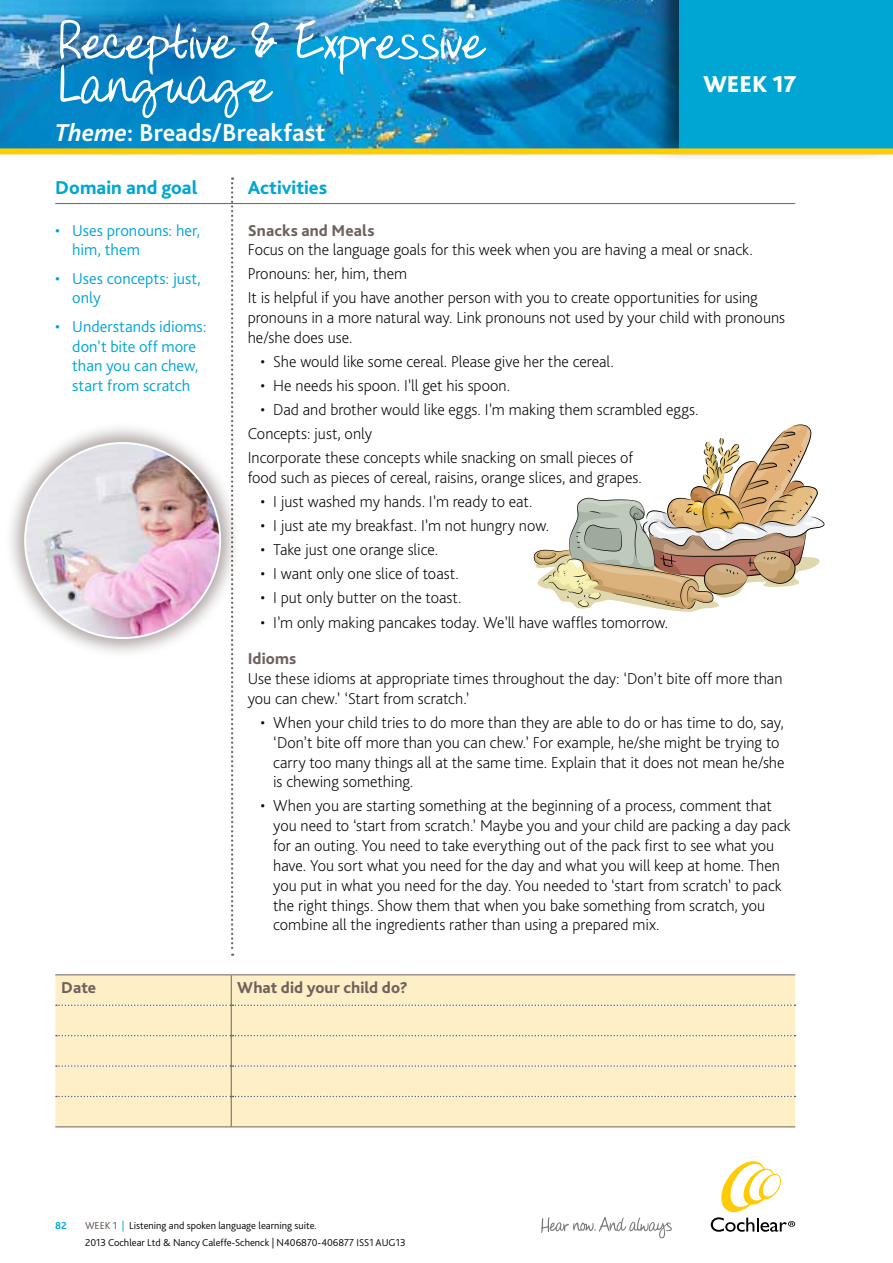
<style>
.page{position:relative;width:893px;height:1263px;background:#fff}
.page>*{position:absolute;margin:0;border:0;box-sizing:border-box;transform-origin:0 0}
.t1{font:51px/43.5px "Dennis Script";color:#fff}
.t2{font:700 25.5px "Bliss Pro";color:#fff}
.t3{font:800 24px "Bliss Pro";color:#fff}
.t4{font:800 19.5px "Bliss Pro";color:#00a6d3}
.t5{font:200 16.5px/19.8px "Bliss Pro";color:#000}
.t6{font:300 16.5px/19.8px "Bliss Pro";color:#00a6d3}
.t7{font:800 16.5px "Bliss Pro";letter-spacing:.005em;color:#6e615e}
.t8{font:300 10.5px "Bliss Pro";color:#000}
.t9{font:700 10.5px "Bliss Pro";color:#00a6d3}
.s1{font-style:italic}
.s2{font-weight:400;color:#6e615e}
.s3{font-weight:400;color:#00a6d3}
</style>
<div class="page">
<hr style="left:55px;top:203px;width:740px;height:1px;background:#6e615e">
<img style="left:0;top:0;width:652px;height:148px">
<img style="left:295px;top:19px;width:195px;height:57px">
<svg style="left:59px;top:19px;width:224px;height:100px;background:#3595ca"></svg>
<div style="left:55px;top:975px;width:740px;height:151px;background:#ffefc6"></div>
<svg style="left:56px;top:1004px;width:739px;height:2px"></svg>
<svg style="left:56px;top:1035px;width:739px;height:1px"></svg>
<svg style="left:56px;top:1065px;width:739px;height:2px"></svg>
<svg style="left:56px;top:1096px;width:739px;height:1px"></svg>
<hr style="left:55px;top:974px;width:176px;height:1px;background:#6e615e">
<hr style="left:231px;top:974px;width:564px;height:1px;background:#6e615e">
<hr style="left:55px;top:1126px;width:176px;height:1px;background:#6e615e">
<hr style="left:231px;top:1126px;width:564px;height:1px;background:#6e615e">
<hr style="left:231px;top:975px;width:1px;height:30px;background:#6e615e">
<hr style="left:231px;top:1005px;width:1px;height:31px;background:#6e615e">
<hr style="left:231px;top:1036px;width:1px;height:30px;background:#6e615e">
<hr style="left:231px;top:1066px;width:1px;height:30px;background:#6e615e">
<hr style="left:231px;top:1096px;width:1px;height:30px;background:#6e615e">
<svg style="left:231px;top:177px;width:2px;height:779px"></svg>
<svg style="left:711px;top:1161px;width:84px;height:71px"></svg>
<svg style="left:541px;top:1217px;width:131px;height:21px"></svg>
<div style="left:652px;top:0;width:241px;height:161px;background:#000;opacity:.5"></div>
<div style="left:679px;top:0;width:214px;height:153px;background:#00a6d3"></div>
<div style="left:0;top:148px;width:893px;height:6px;background:#ffcb05"></div>
<svg style="left:533px;top:424px;width:291px;height:188px"></svg>
<div style="left:3px;top:420px;width:237px;height:237px;background:#6e615e;opacity:.53"></div>
<img style="left:25px;top:443px;width:195px;height:195px;border-radius:98px">
<h1 class="t1" style="left:55px;top:23px;width:429px">Receptive &amp; Expressive<br>Language</h1>
<h2 class="t2" style="left:55px;top:117px;width:272px"><span class="s1">Theme</span>: Breads/Breakfast</h2>
<h3 class="t3" style="left:703px;top:69px;width:94px">WEEK 17</h3>
<p class="t4" style="left:55px;top:176px;width:144px">Domain and goal</p>
<p class="t6" style="left:72px;top:220px;width:129px;text-indent:-17px">• Uses pronouns: her, him, them</p>
<p class="t6" style="left:72px;top:268px;width:130px;text-indent:-17px">• Uses concepts: just, only</p>
<p class="t6" style="left:55px;top:316px;width:153px;text-align:center">• Understands idioms: don’t bite off more than you can chew, start from scratch</p>
<p class="t4" style="left:248px;top:176px;width:81px">Activities</p>
<p class="t7" style="left:248px;top:220px;width:128px">Snacks and Meals</p>
<p class="t5" style="left:248px;top:237px;width:512px;line-height:24px">Focus on the language goals for this week when you are having a meal or snack.<br>Pronouns: her, him, them<br>It is helpful if you have another person with you to create opportunities for using</p>
<p class="t5" style="left:248px;top:307px;width:539px">pronouns in a more natural way. Link pronouns not used by your child with pronouns he/she does use.</p>
<p class="t5" style="left:260px;top:351px;width:355px">• She would like some cereal. Please give her the cereal.</p>
<p class="t5" style="left:260px;top:375px;width:251px">• He needs his spoon. I’ll get his spoon.</p>
<p class="t5" style="left:248px;top:397px;width:452px;line-height:24px;text-indent:13px">• Dad and brother would like eggs. I’m making them scrambled eggs.<br>Concepts: just, only<br>Incorporate these concepts while snacking on small pieces of</p>
<p class="t5" style="left:248px;top:467px;width:396px">food such as pieces of cereal, raisins, orange slices, and grapes.</p>
<p class="t5" style="left:260px;top:491px;width:273px">• I just washed my hands. I’m ready to eat.</p>
<p class="t5" style="left:260px;top:515px;width:290px">• I just ate my breakfast. I’m not hungry now.</p>
<p class="t5" style="left:260px;top:540px;width:179px">• Take just one orange slice.</p>
<p class="t5" style="left:260px;top:564px;width:200px">• I want only one slice of toast.</p>
<p class="t5" style="left:260px;top:588px;width:203px">• I put only butter on the toast.</p>
<p class="t5" style="left:260px;top:612px;width:409px">• I’m only making pancakes today. We’ll have waffles tomorrow.</p>
<p class="t7" style="left:248px;top:649px;width:50px">Idioms</p>
<p class="t5" style="left:248px;top:668px;width:536px">Use these idioms at appropriate times throughout the day: ‘Don’t bite off more than you can chew.’ ‘Start from scratch.’</p>
<p class="t5" style="left:273px;top:712px;width:513px;text-indent:-13px">• When your child tries to do more than they are able to do or has time to do, say, ‘Don’t bite off more than you can chew.’ For example, he/she might be trying to carry too many things all at the same time. Explain that it does not mean he/she is chewing something.</p>
<p class="t5" style="left:273px;top:796px;width:519px;text-indent:-13px">• When you are starting something at the beginning of a process, comment that you need to ‘start from scratch.’ Maybe you and your child are packing a day pack for an outing. You need to take everything out of the pack first to see what you have. You sort what you need for the day and what you will keep at home. Then you put in what you need for the day. You needed to ‘start from scratch’ to pack the right things. Show them that when you bake something from scratch, you combine all the ingredients rather than using a prepared mix.</p>
<p class="t7" style="left:61px;top:978px;width:36px">Date</p>
<p class="t7" style="left:237px;top:978px;width:172px">What did your child do?</p>
<p class="t9" style="left:55px;top:1219px;width:13px">82</p>
<p class="t8" style="left:85px;top:1219px;width:233px"><span class="s2">WEEK 1</span> <span class="s3">|</span> Listening and spoken language learning suite.</p>
<p class="t8" style="left:85px;top:1236px;width:322px">2013 Cochlear Ltd &amp; Nancy Caleffe-Schenck | N406870-406877 ISS1 AUG13</p>
</div>
